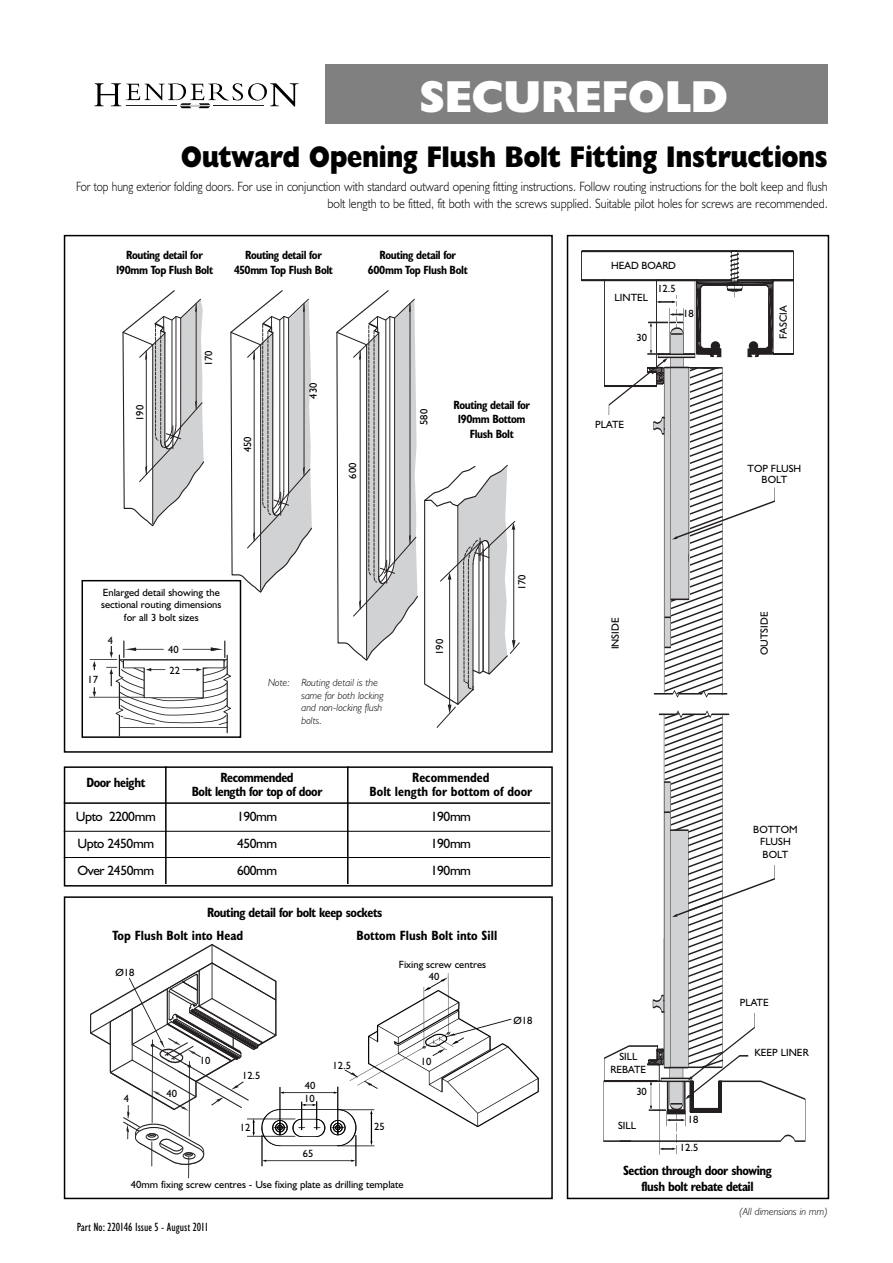
<style>
.page{position:relative;width:893px;height:1263px;background:#fff}
.page>*{position:absolute;margin:0;border:0;box-sizing:border-box;transform-origin:0 0}
.t1{font:800 45px "Humanist 521 BT";color:#fff}
.t2{font:800 30px "Humanist 521 BT";color:#000;scale:.85 1}
.t3{font:300 13.5px/16.2px "Humanist 521 BT";color:#000;text-align:right;scale:.85 1}
.t4{font:700 condensed 13.5px/16.2px "Humanist 521 BT";letter-spacing:-.03em;color:#000;text-align:center}
.t5{font:700 condensed 13.5px/13.5px "Humanist 521 BT";color:#000;text-align:center}
.t6{font:13.5px/27px "Humanist 521 BT";letter-spacing:-.03em;color:#000;text-align:justify}
.t7{font:700 condensed 12px/14.4px "Humanist 521 BT";letter-spacing:-.03em;color:#000;text-align:center}
.t8{font:condensed 12px "Humanist 521 BT";color:#000}
.t9{font:10.5px/12.6px "Humanist 521 BT";color:#000;text-align:center}
.t10{font:italic 300 10.5px/12.6px "Humanist 521 BT";color:#000}
</style>
<div class="page">
<div style="left:567px;top:235px;width:262px;height:964px;border:2px solid #000"></div>
<div style="left:64px;top:896px;width:489px;height:303px;border:2px solid #000"></div>
<img style="left:356px;top:973px;width:182px;height:167px">
<svg style="left:122px;top:290px;width:82px;height:237px"></svg>
<svg style="left:230px;top:290px;width:82px;height:303px"></svg>
<svg style="left:336px;top:290px;width:183px;height:438px"></svg>
<div style="left:64px;top:235px;width:489px;height:518px;border:2px solid #000"></div>
<div style="left:64px;top:766px;width:489px;height:120px;border:2px solid #000"></div>
<div style="left:82px;top:580px;width:159px;height:158px;border:2px solid #000"></div>
<div style="left:325px;top:64px;width:502px;height:60px;background:#808080"></div>
<svg style="left:94px;top:83px;width:204px;height:25px"></svg>
<hr style="left:126px;top:105px;width:50px;height:1px;background:#231f20">
<hr style="left:214px;top:105px;width:50px;height:1px;background:#231f20">
<hr style="left:89px;top:697px;width:61px;height:1px;background:#231f20">
<svg style="left:90px;top:641px;width:141px;height:95px"></svg>
<hr style="left:64px;top:857px;width:486px;height:1px;background:#000">
<hr style="left:64px;top:831px;width:486px;height:1px;background:#000">
<hr style="left:64px;top:802px;width:486px;height:2px;background:#000">
<hr style="left:165px;top:766px;width:2px;height:118px;background:#000">
<hr style="left:347px;top:766px;width:2px;height:118px;background:#000">
<svg style="left:609px;top:251px;width:197px;height:903px"></svg>
<hr style="left:338px;top:1145px;width:36px;height:1px;background:#000">
<hr style="left:338px;top:1109px;width:36px;height:1px;background:#000">
<hr style="left:356px;top:1135px;width:1px;height:31px;background:#000">
<hr style="left:371px;top:1112px;width:1px;height:30px;background:#000">
<svg style="left:90px;top:944px;width:266px;height:234px"></svg>
<hr style="left:247px;top:1119px;width:48px;height:1px;background:#000">
<hr style="left:247px;top:1136px;width:48px;height:1px;background:#000">
<h1 class="t1" style="left:419px;top:81px;width:310px">SECUREFOLD</h1>
<h2 class="t2" style="left:181px;top:146px;width:762px">Outward Opening Flush Bolt Fitting Instructions</h2>
<p class="t3" style="left:76px;top:180px;width:886px">For top hung exterior folding doors. For use in conjunction with standard outward opening fitting instructions. Follow routing instructions for the bolt keep and flush bolt length to be fitted, fit both with the screws supplied. Suitable pilot holes for screws are recommended.</p>
<p class="t7" style="left:116px;top:249px;width:98px">Routing detail for<br>190mm Top Flush Bolt</p>
<p class="t7" style="left:234px;top:249px;width:100px">Routing detail for<br>450mm Top Flush Bolt</p>
<p class="t7" style="left:368px;top:249px;width:101px">Routing detail for<br>600mm Top Flush Bolt</p>
<p class="t9" style="left:135px;top:421px;width:17px;rotate:-90deg">190</p>
<p class="t9" style="left:203px;top:366px;width:17px;rotate:-90deg">170</p>
<p class="t9" style="left:242px;top:452px;width:17px;rotate:-90deg">450</p>
<p class="t9" style="left:308px;top:398px;width:17px;rotate:-90deg">430</p>
<p class="t9" style="left:347px;top:478px;width:17px;rotate:-90deg">600</p>
<p class="t9" style="left:419px;top:425px;width:17px;rotate:-90deg">580</p>
<p class="t7" style="left:453px;top:399px;width:78px">Routing detail for<br>190mm Bottom<br>Flush Bolt</p>
<p class="t9" style="left:101px;top:587px;width:122px">Enlarged detail showing the sectional routing dimensions for all 3 bolt sizes</p>
<p class="t9" style="left:108px;top:636px;width:7px">4</p>
<p class="t9" style="left:88px;top:674px;width:12px">17</p>
<p class="t9" style="left:168px;top:640px;width:14px;line-height:21.3px;text-align:left">40<br>22</p>
<p class="t10" style="left:301px;top:677px;width:84px;text-indent:-33px">Note: Routing detail is the same for both locking and non-locking flush bolts.</p>
<p class="t9" style="left:434px;top:655px;width:17px;rotate:-90deg">190</p>
<p class="t9" style="left:517px;top:590px;width:17px;rotate:-90deg">170</p>
<p class="t4" style="left:86px;top:776px;width:60px">Door height</p>
<p class="t6" style="left:76px;top:805px;width:81px;text-align:left">Upto 2200mm<br>Upto 2450mm<br>Over 2450mm</p>
<p class="t4" style="left:192px;top:772px;width:132px;line-height:13.5px">Recommended<br>Bolt length for top of door</p>
<p class="t6" style="left:237px;top:804px;width:42px">190mm 450mm 600mm</p>
<p class="t5" style="left:370px;top:772px;width:164px">Recommended<br>Bolt length for bottom of door</p>
<p class="t6" style="left:431px;top:804px;width:42px">190mm 190mm 190mm</p>
<p class="t4" style="left:207px;top:906px;width:177px">Routing detail for bolt keep sockets</p>
<p class="t5" style="left:112px;top:930px;width:132px">Top Flush Bolt into Head</p>
<p class="t5" style="left:356px;top:930px;width:142px">Bottom Flush Bolt into Sill</p>
<p class="t9" style="left:399px;top:959px;width:89px">Fixing screw centres</p>
<p class="t9" style="left:115px;top:967px;width:20px">Ø18</p>
<p class="t9" style="left:429px;top:971px;width:12px">40</p>
<p class="t9" style="left:124px;top:1093px;width:7px">4</p>
<p class="t9" style="left:166px;top:1088px;width:12px">40</p>
<p class="t9" style="left:200px;top:1056px;width:12px">10</p>
<p class="t9" style="left:421px;top:1056px;width:12px">10</p>
<p class="t9" style="left:333px;top:1061px;width:20px">12.5</p>
<p class="t9" style="left:242px;top:1070px;width:20px">12.5</p>
<p class="t9" style="left:240px;top:1122px;width:12px">12</p>
<p class="t9" style="left:304px;top:1080px;width:13px;text-align:left">40<br>10</p>
<p class="t9" style="left:303px;top:1149px;width:12px">65</p>
<p class="t9" style="left:374px;top:1122px;width:12px">25</p>
<p class="t9" style="left:131px;top:1179px;width:274px">40mm fixing screw centres - Use fixing plate as drilling template</p>
<p class="t8" style="left:77px;top:1223px;width:133px">Part No: 220146 Issue 5 - August 2011</p>
<p class="t9" style="left:513px;top:1015px;width:20px">Ø18</p>
<p class="t9" style="left:611px;top:261px;width:66px">HEAD BOARD</p>
<p class="t9" style="left:615px;top:293px;width:35px">LINTEL</p>
<p class="t9" style="left:657px;top:284px;width:20px">12.5</p>
<p class="t9" style="left:637px;top:332px;width:12px">30</p>
<p class="t9" style="left:683px;top:309px;width:12px">18</p>
<p class="t9" style="left:595px;top:419px;width:30px">PLATE</p>
<p class="t9" style="left:610px;top:649px;width:33px;rotate:-90deg">INSIDE</p>
<p class="t9" style="left:778px;top:339px;width:34px;rotate:-90deg">FASCIA</p>
<p class="t9" style="left:748px;top:464px;width:55px;line-height:10.5px">TOP FLUSH<br>BOLT</p>
<p class="t9" style="left:759px;top:655px;width:45px;rotate:-90deg">OUTSIDE</p>
<p class="t9" style="left:753px;top:824px;width:46px">BOTTOM<br>FLUSH<br>BOLT</p>
<p class="t9" style="left:611px;top:1051px;width:37px">SILL<br>REBATE</p>
<p class="t9" style="left:636px;top:1086px;width:12px">30</p>
<p class="t9" style="left:618px;top:1120px;width:20px">SILL</p>
<p class="t9" style="left:688px;top:1114px;width:12px">18</p>
<p class="t9" style="left:680px;top:1142px;width:20px">12.5</p>
<p class="t9" style="left:740px;top:997px;width:30px">PLATE</p>
<p class="t9" style="left:754px;top:1047px;width:56px">KEEP LINER</p>
<p class="t4" style="left:623px;top:1164px;width:150px">Section through door showing flush bolt rebate detail</p>
<p class="t10" style="left:739px;top:1206px;width:90px">(All dimensions in mm)</p>
</div>
